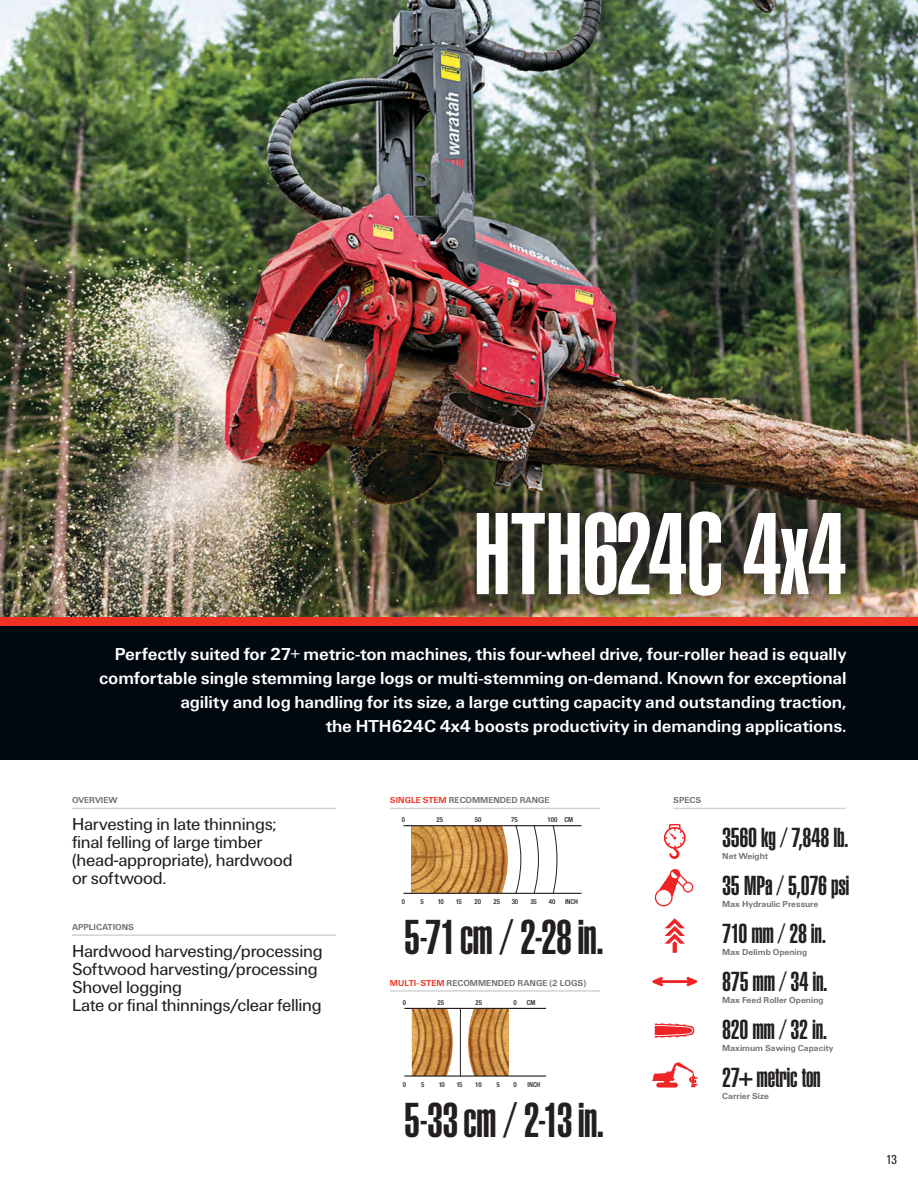
<style>
.page{position:relative;width:918px;height:1188px;background:#fff}
.page>*{position:absolute;margin:0;border:0;box-sizing:border-box;transform-origin:0 0}
.t1{font:900 extra-condensed 114px "Helvetica";letter-spacing:-.01em;color:#fff}
.t2{font:900 extra-condensed 48px "Helvetica";letter-spacing:-.015em;color:#231f20}
.t3{font:900 extra-condensed 39.15px "Helvetica";color:#231f20}
.t4{font:900 extra-condensed 27px "Helvetica";letter-spacing:-.01em;color:#231f20}
.t5{font:18px/24px "Univers U65";letter-spacing:-.01em;color:#fff;text-align:right}
.t6{font:18px/18px "Univers U55";letter-spacing:-.015em;color:#231f20}
.t7{font:13.5px "Univers U57";color:#231f20}
.Fast_Facts{font:9px "Univers U65";color:#6d6f71}
.t8{font:500 condensed 6.9px "Helvetica Neue LT Std";color:#231f20}
.s1{color:#ee3224}
</style>
<div class="page">
<div style="left:0;top:626px;width:918px;height:134px;background:#000810"></div>
<div style="left:0;top:617px;width:918px;height:9px;background:#ee3224"></div>
<hr style="left:673px;top:808px;width:173px;height:1px;background:#d1d3d4">
<hr style="left:72px;top:808px;width:264px;height:1px;background:#d1d3d4">
<hr style="left:72px;top:934px;width:264px;height:2px;background:#d1d3d4">
<svg style="left:664px;top:824px;width:22px;height:35px"></svg>
<svg style="left:652px;top:977px;width:45px;height:9px"></svg>
<svg style="left:665px;top:918px;width:20px;height:35px"></svg>
<svg style="left:652px;top:1062px;width:46px;height:26px"></svg>
<svg style="left:655px;top:869px;width:38px;height:37px"></svg>
<svg style="left:655px;top:1023px;width:39px;height:15px"></svg>
<hr style="left:390px;top:808px;width:210px;height:1px;background:#d1d3d4">
<hr style="left:390px;top:990px;width:210px;height:2px;background:#d1d3d4">
<hr style="left:403px;top:893px;width:179px;height:1px;background:#231f20">
<hr style="left:403px;top:825px;width:179px;height:1px;background:#231f20">
<svg style="left:411px;top:826px;width:146px;height:67px"></svg>
<img style="left:412px;top:1009px;width:41px;height:66px">
<img style="left:468px;top:1009px;width:41px;height:66px">
<hr style="left:460px;top:1008px;width:1px;height:68px;background:#231f20">
<hr style="left:404px;top:1075px;width:141px;height:2px;background:#231f20">
<hr style="left:404px;top:1008px;width:141px;height:1px;background:#231f20">
<img style="left:0;top:0;width:918px;height:616px">
<img style="left:449px;top:485px;width:423px;height:132px">
<p class="t1" style="left:473px;top:489px;width:374px">HTH624C 4x4</p>
<p class="t5" style="left:99px;top:644px;width:749px">Perfectly suited for 27+ metric-ton machines, this four-wheel drive, four-roller head is equally comfortable single stemming large logs or multi-stemming on-demand. Known for exceptional agility and log handling for its size, a large cutting capacity and outstanding traction,<br>the HTH624C 4x4 boosts productivity in demanding applications.</p>
<p class="Fast_Facts" style="left:72px;top:794px;width:47px">OVERVIEW</p>
<p class="t6" style="left:72px;top:817px;width:222px">Harvesting in late thinnings; final felling of large timber (head-appropriate), hardwood</p>
<p class="t6" style="left:72px;top:871px;width:96px">or softwood.</p>
<p class="Fast_Facts" style="left:72px;top:921px;width:64px">APPLICATIONS</p>
<p class="t6" style="left:72px;top:944px;width:252px">Hardwood harvesting/processing</p>
<p class="t6" style="left:72px;top:962px;width:247px">Softwood harvesting/processing</p>
<p class="t6" style="left:72px;top:980px;width:112px">Shovel logging</p>
<p class="t6" style="left:72px;top:998px;width:251px">Late or final thinnings/clear felling</p>
<p class="Fast_Facts" style="left:390px;top:794px;width:161px"><span class="s1">SINGLE STEM</span> RECOMMENDED RANGE</p>
<p class="t8" style="left:402px;top:815px;width:5px">0</p>
<p class="t8" style="left:437px;top:815px;width:8px">25</p>
<p class="t8" style="left:475px;top:815px;width:8px">50</p>
<p class="t8" style="left:511px;top:815px;width:8px">75</p>
<p class="t8" style="left:548px;top:815px;width:27px">100 CM</p>
<p class="t8" style="left:402px;top:898px;width:5px">0</p>
<p class="t8" style="left:420px;top:898px;width:5px">5</p>
<p class="t8" style="left:438px;top:898px;width:8px">10</p>
<p class="t8" style="left:456px;top:898px;width:7px">15</p>
<p class="t8" style="left:474px;top:898px;width:8px">20</p>
<p class="t8" style="left:494px;top:898px;width:8px">25</p>
<p class="t8" style="left:512px;top:898px;width:8px">30</p>
<p class="t8" style="left:531px;top:898px;width:8px">35</p>
<p class="t8" style="left:549px;top:898px;width:8px">40</p>
<p class="t8" style="left:565px;top:898px;width:14px">INCH</p>
<p class="t2" style="left:404px;top:909px;width:201px">5-71 cm / 2-28 in.</p>
<p class="t3" style="left:410px;top:918px;width:175px">5-71 cm / 2-28 in.</p>
<p class="Fast_Facts" style="left:390px;top:977px;width:198px"><span class="s1">MULTI- STEM</span> RECOMMENDED RANGE (2 LOGS)</p>
<p class="t8" style="left:403px;top:998px;width:5px">0</p>
<p class="t8" style="left:437px;top:998px;width:8px">25</p>
<p class="t8" style="left:476px;top:998px;width:8px">25</p>
<p class="t8" style="left:514px;top:998px;width:5px">0</p>
<p class="t8" style="left:527px;top:998px;width:10px">CM</p>
<p class="t8" style="left:403px;top:1081px;width:5px">0</p>
<p class="t8" style="left:421px;top:1081px;width:5px">5</p>
<p class="t8" style="left:439px;top:1081px;width:8px">10</p>
<p class="t8" style="left:457px;top:1081px;width:7px">15</p>
<p class="t8" style="left:475px;top:1081px;width:8px">10</p>
<p class="t8" style="left:497px;top:1081px;width:5px">5</p>
<p class="t8" style="left:513px;top:1081px;width:5px">0</p>
<p class="t8" style="left:528px;top:1081px;width:14px">INCH</p>
<p class="t2" style="left:404px;top:1093px;width:202px">5-33 cm / 2-13 in.</p>
<p class="t3" style="left:402px;top:1101px;width:177px">5-33 cm / 2-13 in.</p>
<p class="Fast_Facts" style="left:673px;top:794px;width:30px">SPECS</p>
<p class="t4" style="left:722px;top:822px;width:128px">3560 kg / 7,848 lb.</p>
<p class="Fast_Facts" style="left:722px;top:850px;width:47px">Net Weight</p>
<p class="t4" style="left:722px;top:870px;width:129px">35 MPa / 5,076 psi</p>
<p class="Fast_Facts" style="left:722px;top:898px;width:98px">Max Hydraulic Pressure</p>
<p class="t4" style="left:722px;top:918px;width:105px">710 mm / 28 in.</p>
<p class="Fast_Facts" style="left:722px;top:946px;width:86px">Max Delimb Opening</p>
<p class="t4" style="left:722px;top:966px;width:107px">875 mm / 34 in.</p>
<p class="Fast_Facts" style="left:722px;top:994px;width:103px">Max Feed Roller Opening</p>
<p class="t4" style="left:722px;top:1014px;width:107px">820 mm / 32 in.</p>
<p class="Fast_Facts" style="left:722px;top:1042px;width:113px">Maximum Sawing Capacity</p>
<p class="t4" style="left:722px;top:1062px;width:100px">27+ metric ton</p>
<p class="Fast_Facts" style="left:722px;top:1090px;width:48px">Carrier Size</p>
<p class="t7" style="left:886px;top:1150px;width:13px">13</p>
</div>
